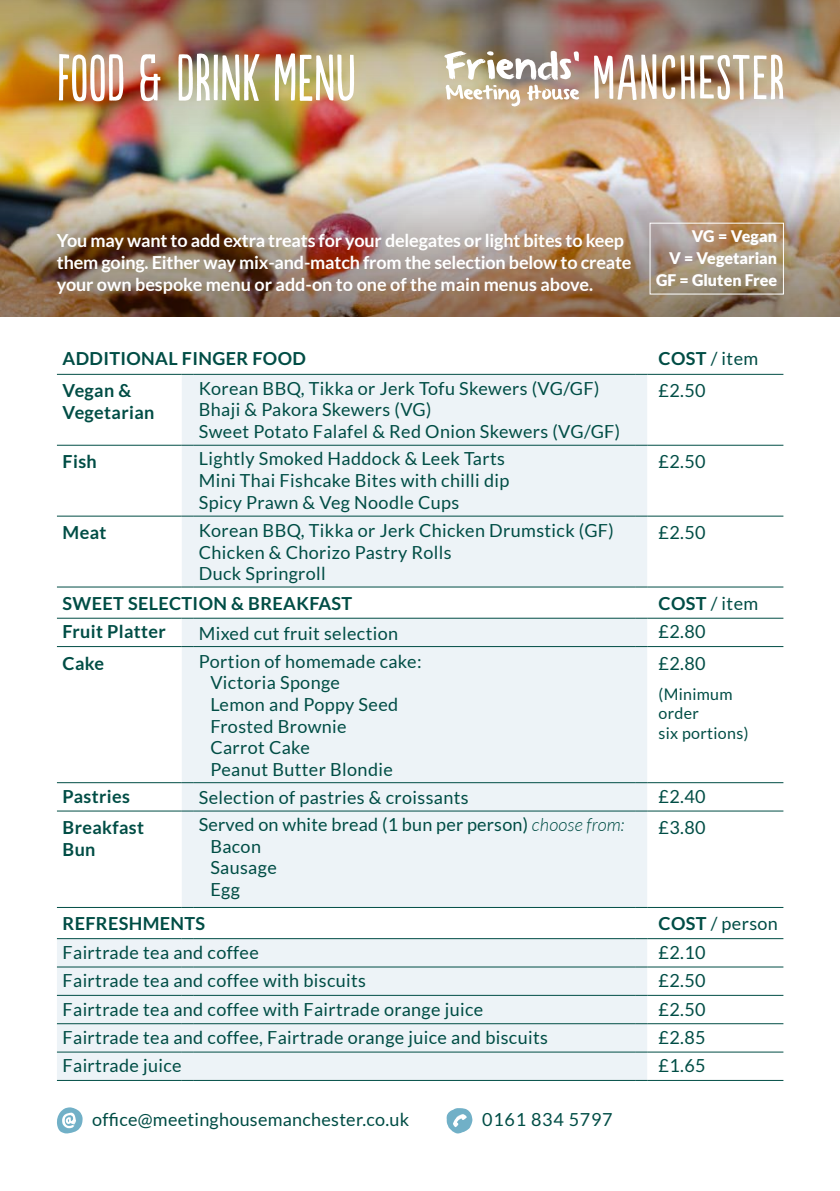
<style>
.page{position:relative;width:840px;height:1191px;background:#fff}
.page>*{position:absolute;margin:0;border:0;box-sizing:border-box;transform-origin:0 0}
.t1{font:62px "Populaire";color:#fff}
.t2{font:18px/21.6px "Lato";letter-spacing:.02em;color:#004d45}
.t3{font:700 18px/22px "Lato";letter-spacing:-.01em;color:#fff}
.t4{font:700 18px/21.6px "Lato";letter-spacing:.02em;color:#004d45}
.t5{font:18px "Lato";letter-spacing:.04em;color:#004d45}
.t6{font:900 16px/22px "Lato";color:#fff;text-align:right}
.t7{font:16px/19.2px "Lato";letter-spacing:.02em;color:#004d45}
.s1{font-weight:700}
.s2{font-weight:300;font-style:italic}
</style>
<div class="page">
<img style="left:0;top:171px;width:839px;height:145px">
<img style="left:0;top:0;width:839px;height:171px">
<svg style="left:593px;top:54px;width:190px;height:46px"></svg>
<svg style="left:444px;top:51px;width:135px;height:55px"></svg>
<svg style="left:57px;top:375px;width:589px;height:705px;fill:#edf3f7"></svg>
<hr style="left:57px;top:646px;width:125px;height:1px;background:#004d45">
<hr style="left:57px;top:782px;width:125px;height:1px;background:#004d45">
<hr style="left:57px;top:810px;width:125px;height:1px;background:#004d45">
<hr style="left:57px;top:907px;width:125px;height:1px;background:#004d45">
<hr style="left:57px;top:938px;width:125px;height:1px;background:#004d45">
<hr style="left:193px;top:938px;width:442px;height:1px;background:#004d45">
<hr style="left:57px;top:966px;width:125px;height:1px;background:#004d45">
<hr style="left:193px;top:966px;width:442px;height:1px;background:#004d45">
<hr style="left:57px;top:995px;width:125px;height:1px;background:#004d45">
<hr style="left:193px;top:995px;width:442px;height:1px;background:#004d45">
<hr style="left:57px;top:1023px;width:125px;height:1px;background:#004d45">
<hr style="left:193px;top:1023px;width:442px;height:1px;background:#004d45">
<hr style="left:57px;top:1051px;width:125px;height:1px;background:#004d45">
<hr style="left:193px;top:1051px;width:442px;height:1px;background:#004d45">
<hr style="left:57px;top:1080px;width:125px;height:1px;background:#004d45">
<hr style="left:193px;top:1080px;width:442px;height:1px;background:#004d45">
<hr style="left:646px;top:646px;width:137px;height:1px;background:#004d45">
<hr style="left:646px;top:782px;width:137px;height:1px;background:#004d45">
<hr style="left:646px;top:810px;width:137px;height:1px;background:#004d45">
<hr style="left:646px;top:907px;width:137px;height:1px;background:#004d45">
<hr style="left:646px;top:938px;width:137px;height:1px;background:#004d45">
<hr style="left:646px;top:966px;width:137px;height:1px;background:#004d45">
<hr style="left:646px;top:995px;width:137px;height:1px;background:#004d45">
<hr style="left:646px;top:1023px;width:137px;height:1px;background:#004d45">
<hr style="left:646px;top:1051px;width:137px;height:1px;background:#004d45">
<hr style="left:646px;top:1080px;width:137px;height:1px;background:#004d45">
<hr style="left:193px;top:646px;width:442px;height:1px;background:#004d45">
<hr style="left:193px;top:782px;width:442px;height:1px;background:#004d45">
<hr style="left:193px;top:810px;width:442px;height:1px;background:#004d45">
<hr style="left:193px;top:907px;width:442px;height:1px;background:#004d45">
<hr style="left:57px;top:516px;width:125px;height:1px;background:#004d45">
<hr style="left:646px;top:516px;width:137px;height:1px;background:#004d45">
<hr style="left:193px;top:516px;width:442px;height:1px;background:#004d45">
<hr style="left:57px;top:374px;width:125px;height:1px;background:#004d45">
<hr style="left:193px;top:374px;width:442px;height:1px;background:#004d45">
<hr style="left:646px;top:374px;width:137px;height:1px;background:#004d45">
<hr style="left:57px;top:445px;width:125px;height:1px;background:#004d45">
<hr style="left:193px;top:445px;width:442px;height:1px;background:#004d45">
<hr style="left:646px;top:445px;width:137px;height:1px;background:#004d45">
<hr style="left:57px;top:618px;width:125px;height:1px;background:#004d45">
<hr style="left:193px;top:618px;width:442px;height:1px;background:#004d45">
<hr style="left:646px;top:618px;width:137px;height:1px;background:#004d45">
<hr style="left:57px;top:586px;width:125px;height:1px;background:#004d45">
<hr style="left:193px;top:586px;width:442px;height:1px;background:#004d45">
<hr style="left:646px;top:586px;width:137px;height:1px;background:#004d45">
<svg style="left:57px;top:1107px;width:26px;height:26px"></svg>
<svg style="left:446px;top:1108px;width:26px;height:25px"></svg>
<div style="left:649px;top:223px;width:134px;height:71px;border:1px solid #fff"></div>
<h1 class="t1" style="left:57px;top:44px;width:300px">FOOD &amp; DRINK MENU</h1>
<p class="t3" style="left:57px;top:229px;width:575px">You may want to add extra treats for your delegates or light bites to keep them going. Either way mix-and-match from the selection below to create your own bespoke menu or add-on to one of the main menus above.</p>
<p class="t6" style="left:655px;top:225px;width:122px">VG = Vegan<br>V = Vegetarian<br>GF = Gluten Free</p>
<p class="t4" style="left:63px;top:347px;width:245px">ADDITIONAL FINGER FOOD</p>
<p class="t2" style="left:658px;top:347px;width:101px"><span class="s1">COST</span> / item</p>
<p class="t4" style="left:63px;top:380px;width:93px">Vegan &amp;<br>Vegetarian</p>
<p class="t2" style="left:199px;top:377px;width:422px">Korean BBQ, Tikka or Jerk Tofu Skewers (VG/GF)<br>Bhaji &amp; Pakora Skewers (VG)<br>Sweet Potato Falafel &amp; Red Onion Skewers (VG/GF)</p>
<p class="t2" style="left:658px;top:380px;width:49px">£2.50</p>
<p class="t4" style="left:63px;top:450px;width:36px">Fish</p>
<p class="t2" style="left:199px;top:448px;width:312px">Lightly Smoked Haddock &amp; Leek Tarts<br>Mini Thai Fishcake Bites with chilli dip<br>Spicy Prawn &amp; Veg Noodle Cups</p>
<p class="t2" style="left:658px;top:451px;width:49px">£2.50</p>
<p class="t4" style="left:63px;top:521px;width:45px">Meat</p>
<p class="t2" style="left:199px;top:520px;width:416px">Korean BBQ, Tikka or Jerk Chicken Drumstick (GF)<br>Chicken &amp; Chorizo Pastry Rolls<br>Duck Springroll</p>
<p class="t2" style="left:658px;top:522px;width:49px">£2.50</p>
<p class="t4" style="left:63px;top:592px;width:291px">SWEET SELECTION &amp; BREAKFAST</p>
<p class="t2" style="left:658px;top:592px;width:101px"><span class="s1">COST</span> / item</p>
<p class="t4" style="left:63px;top:621px;width:105px">Fruit Platter</p>
<p class="t2" style="left:199px;top:622px;width:201px">Mixed cut fruit selection</p>
<p class="t2" style="left:658px;top:621px;width:49px">£2.80</p>
<p class="t4" style="left:63px;top:652px;width:43px">Cake</p>
<p class="t2" style="left:210px;top:650px;width:212px;text-indent:-12px">Portion of homemade cake:<br>Victoria Sponge<br>Lemon and Poppy Seed<br>Frosted Brownie<br>Carrot Cake<br>Peanut Butter Blondie</p>
<p class="t2" style="left:658px;top:652px;width:49px">£2.80</p>
<p class="t7" style="left:658px;top:684px;width:91px">(Minimum order<br>six portions)</p>
<p class="t4" style="left:63px;top:785px;width:69px">Pastries</p>
<p class="t2" style="left:199px;top:786px;width:271px">Selection of pastries &amp; croissants</p>
<p class="t2" style="left:658px;top:785px;width:49px">£2.40</p>
<p class="t4" style="left:63px;top:816px;width:83px">Breakfast<br>Bun</p>
<p class="t2" style="left:210px;top:813px;width:415px;text-indent:-12px">Served on white bread (1 bun per person) <span class="s2">choose from:<br></span>Bacon<br>Sausage<br>Egg</p>
<p class="t2" style="left:658px;top:816px;width:49px">£3.80</p>
<p class="t4" style="left:63px;top:912px;width:144px">REFRESHMENTS</p>
<p class="t2" style="left:658px;top:913px;width:121px"><span class="s1">COST</span> / person</p>
<p class="t2" style="left:63px;top:941px;width:198px">Fairtrade tea and coffee</p>
<p class="t2" style="left:658px;top:941px;width:49px">£2.10</p>
<p class="t2" style="left:63px;top:969px;width:305px">Fairtrade tea and coffee with biscuits</p>
<p class="t2" style="left:658px;top:969px;width:49px">£2.50</p>
<p class="t2" style="left:63px;top:998px;width:422px">Fairtrade tea and coffee with Fairtrade orange juice</p>
<p class="t2" style="left:658px;top:998px;width:49px">£2.50</p>
<p class="t2" style="left:63px;top:1026px;width:486px">Fairtrade tea and coffee, Fairtrade orange juice and biscuits</p>
<p class="t2" style="left:658px;top:1026px;width:49px">£2.85</p>
<p class="t2" style="left:63px;top:1054px;width:120px">Fairtrade juice</p>
<p class="t2" style="left:658px;top:1054px;width:49px">£1.65</p>
<p class="t2" style="left:92px;top:1108px;width:318px">office@meetinghousemanchester.co.uk</p>
<p class="t5" style="left:482px;top:1109px;width:132px">0161 834 5797</p>
</div>
